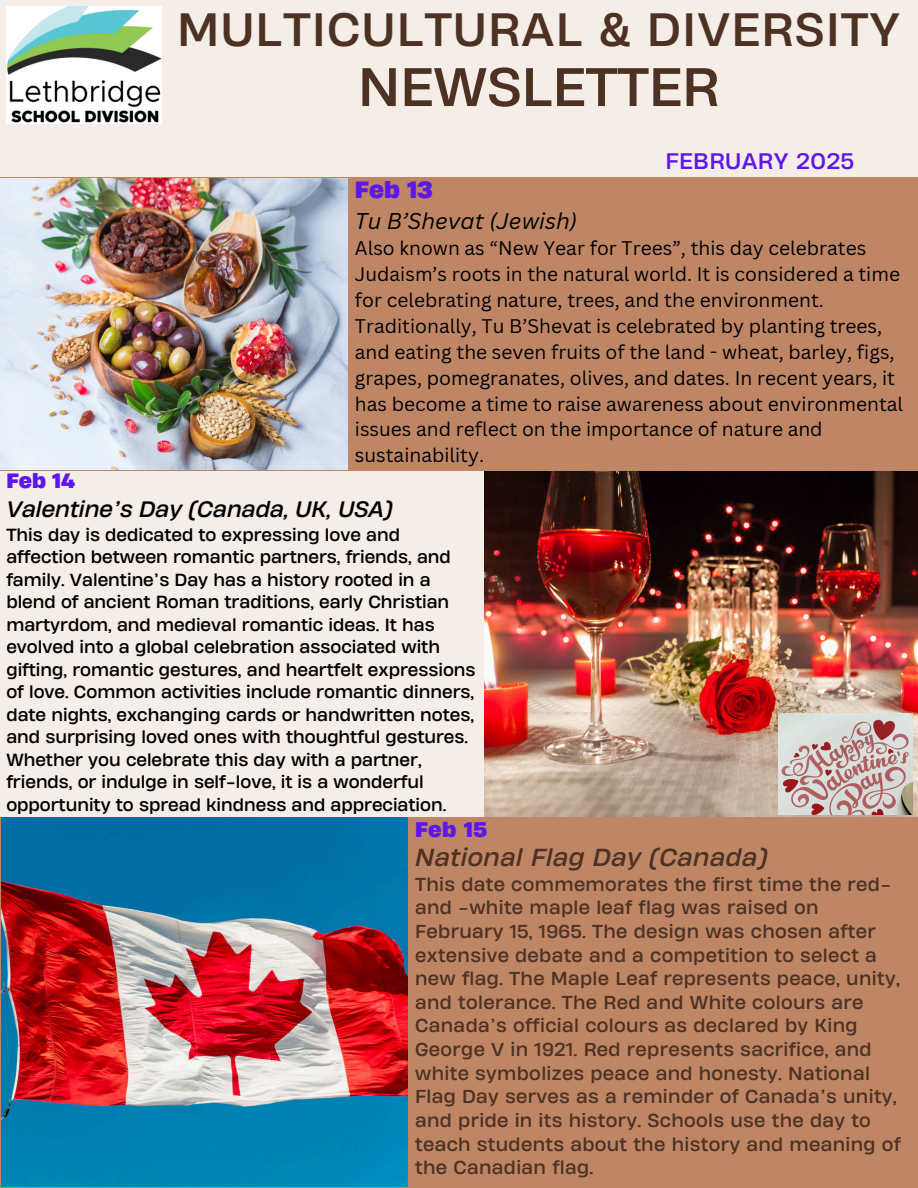
<style>
.page{position:relative;width:918px;height:1188px;background:#bf8666}
.page>*{position:absolute;margin:0;border:0;box-sizing:border-box;transform-origin:0 0}
.t1{font:51px "Heading Now 74";color:#4d3223}
.t2{font:43.95px "Heading Now 74";letter-spacing:.03em;color:#4d3223}
.t3{font:italic 23.25px "Heading Now 74";letter-spacing:.02em;color:#4d3223}
.t4{font:italic 22.2px/31.5px "Canva Sans";color:#000}
.t5{font:21.15px "Heading Now 74";letter-spacing:.02em;color:#5e17eb}
.t6{font:italic 21px "Heading Now 74";color:#000}
.t7{font:700 19.95px "Heading Now 76";color:#5e17eb}
.t8{font:700 19.5px "Heading Now 76";color:#5e17eb}
.t9{font:19.2px/25.8px "Canva Sans";color:#000}
.t10{font:17.55px/23.7px "Heading Now 74";letter-spacing:.02em;color:#4d3223}
.t11{font:16.5px/22.5px "Heading Now 74";color:#000}
.s1{font-family:"Heading Now 76";font-weight:700;font-style:normal;color:#5e17eb}
</style>
<div class="page">
<div style="left:0;top:471px;width:918px;height:346px;background:#f5ede7"></div>
<div style="left:0;top:0;width:918px;height:177px;background:#f5ede7"></div>
<img style="left:6px;top:6px;width:156px;height:117px">
<img style="left:484px;top:471px;width:434px;height:345px">
<img style="left:779px;top:714px;width:133px;height:100px">
<img style="left:0;top:178px;width:347px;height:292px">
<img style="left:1px;top:818px;width:406px;height:369px">
<p class="t2" style="left:177px;top:0;width:725px">MULTICULTURAL &amp; DIVERSITY</p>
<h1 class="t1" style="left:358px;top:53px;width:363px">NEWSLETTER</h1>
<h2 class="t5" style="left:665px;top:147px;width:190px">FEBRUARY 2025</h2>
<h3 class="t4" style="left:355px;top:174px;width:224px"><span class="s1">Feb 13<br></span>Tu B’Shevat (Jewish)</h3>
<h3 class="t9" style="left:355px;top:235px;width:550px">Also known as “New Year for Trees”, this day celebrates Judaism’s roots in the natural world. It is considered a time for celebrating nature, trees, and the environment.<br>Traditionally, Tu B’Shevat is celebrated by planting trees, and eating the seven fruits of the land - wheat, barley, figs, grapes, pomegranates, olives, and dates. In recent years, it has become a time to raise awareness about environmental issues and reflect on the importance of nature and sustainability.</h3>
<p class="t8" style="left:6px;top:468px;width:71px">Feb 14</p>
<p class="t6" style="left:6px;top:495px;width:388px">Valentine’s Day (Canada, UK, USA)</p>
<p class="t11" style="left:6px;top:523px;width:471px">This day is dedicated to expressing love and affection between romantic partners, friends, and family. Valentine’s Day has a history rooted in a blend of ancient Roman traditions, early Christian martyrdom, and medieval romantic ideas. It has evolved into a global celebration associated with gifting, romantic gestures, and heartfelt expressions of love. Common activities include romantic dinners, date nights, exchanging cards or handwritten notes, and surprising loved ones with thoughtful gestures.<br>Whether you celebrate this day with a partner, friends, or indulge in self-love, it is a wonderful opportunity to spread kindness and appreciation.</p>
<p class="t7" style="left:415px;top:816px;width:73px">Feb 15</p>
<h4 class="t3" style="left:415px;top:842px;width:354px">National Flag Day (Canada)</h4>
<p class="t10" style="left:415px;top:872px;width:487px">This date commemorates the first time the red&shy;and -white maple leaf flag was raised on February 15, 1965. The design was chosen after extensive debate and a competition to select a new flag. The Maple Leaf represents peace, unity, and tolerance. The Red and White colours are Canada’s official colours as declared by King George V in 1921. Red represents sacrifice, and white symbolizes peace and honesty. National Flag Day serves as a reminder of Canada’s unity, and pride in its history. Schools use the day to teach students about the history and meaning of the Canadian flag.</p>
</div>
